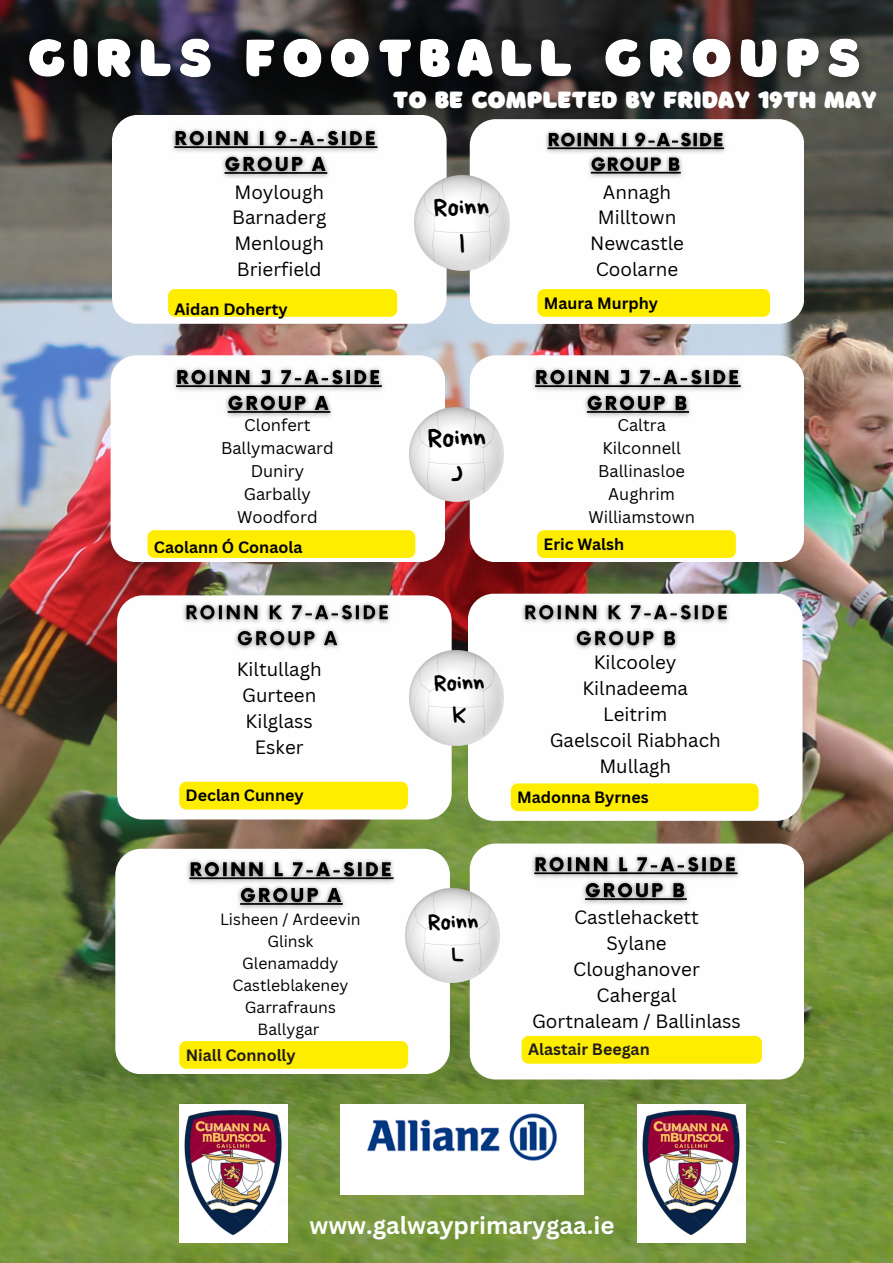
<style>
.page{position:relative;width:893px;height:1263px;background:#fff}
.page>*{position:absolute;margin:0;border:0;box-sizing:border-box;transform-origin:0 0}
.t1{font:27.08px/37.6px "Bryndan Write";color:#000;text-align:center}
.t2{font:25.58px/35.5px "Bryndan Write";color:#000;text-align:center}
.t3{font:24.6px "Borsok";color:#fdfefd}
.t4{font:700 24px "Canva Sans";color:#fdfefd}
.t5{font:23.4px/32.6px "Bryndan Write";color:#000;text-align:center}
.t6{font:23.25px/32.4px "Bryndan Write";color:#000;text-align:center}
.t7{font:18.75px/25.9px "Canva Sans";color:#000;text-align:center}
.t8{font:16.5px/23.1px "Canva Sans";color:#000;text-align:center}
.t9{font:700 15.98px "Canva Sans";color:#000}
.t10{font:700 15.98px "Canva Sans";color:#211d1d}
.t11{font:15.75px/21.9px "Canva Sans";color:#000;text-align:center}
</style>
<div class="page">
<img style="left:0;top:0;width:893px;height:1263px">
<div style="left:117px;top:595px;width:334px;height:224px;background:#fdfefd;border-radius:26px"></div>
<div style="left:111px;top:355px;width:334px;height:207px;background:#fdfefd;border-radius:26px"></div>
<div style="left:470px;top:355px;width:334px;height:207px;background:#fdfefd;border-radius:26px"></div>
<div style="left:470px;top:119px;width:334px;height:204px;background:#fdfefd;border-radius:26px"></div>
<div style="left:470px;top:843px;width:334px;height:236px;background:#fdfefd;border-radius:26px"></div>
<div style="left:112px;top:115px;width:334px;height:209px;background:#fdfefd;border-radius:26px"></div>
<div style="left:468px;top:594px;width:334px;height:227px;background:#fdfefd;border-radius:26px"></div>
<div style="left:115px;top:849px;width:334px;height:225px;background:#fdfefd;border-radius:26px"></div>
<img style="left:179px;top:1105px;width:108px;height:137px">
<img style="left:6px;top:17px;width:885px;height:94px">
<img style="left:172px;top:128px;width:207px;height:50px">
<img style="left:545px;top:130px;width:181px;height:47px">
<img style="left:174px;top:367px;width:209px;height:50px">
<img style="left:183px;top:603px;width:207px;height:46px">
<img style="left:533px;top:367px;width:209px;height:50px">
<img style="left:522px;top:603px;width:207px;height:46px">
<img style="left:187px;top:859px;width:208px;height:50px">
<img style="left:532px;top:855px;width:207px;height:49px">
<div style="left:179px;top:782px;width:229px;height:27px;background:#ffed00"></div>
<div style="left:511px;top:783px;width:247px;height:28px;background:#ffed00"></div>
<div style="left:537px;top:530px;width:199px;height:28px;background:#ffed00"></div>
<div style="left:147px;top:530px;width:268px;height:28px;background:#ffed00"></div>
<div style="left:168px;top:289px;width:229px;height:28px;background:#ffed00"></div>
<div style="left:537px;top:289px;width:233px;height:28px;background:#ffed00"></div>
<div style="left:179px;top:1041px;width:229px;height:28px;background:#ffed00"></div>
<div style="left:521px;top:1036px;width:241px;height:28px;background:#ffed00"></div>
<img style="left:637px;top:1105px;width:108px;height:137px">
<img style="left:415px;top:176px;width:94px;height:94px">
<img style="left:405px;top:888px;width:95px;height:95px">
<img style="left:409px;top:651px;width:95px;height:94px">
<img style="left:409px;top:407px;width:95px;height:95px">
<img style="left:341px;top:1105px;width:242px;height:90px">
<p class="t7" style="left:232px;top:178px;width:96px;text-align:left">Moylough<br>Barnaderg<br>Menlough<br>Brierfield</p>
<h3 class="t3" style="left:392px;top:85px;width:486px">TO BE COMPLETED BY FRIDAY 19TH MAY</h3>
<h2 class="t2" style="left:434px;top:189px;width:57px">Roinn<br>I</h2>
<p class="t7" style="left:590px;top:178px;width:95px">Annagh<br>Milltown<br>Newcastle<br>Coolarne</p>
<p class="t9" style="left:174px;top:298px;width:115px">Aidan Doherty</p>
<p class="t9" style="left:544px;top:291px;width:116px">Maura Murphy</p>
<p class="t8" style="left:221px;top:413px;width:114px">Clonfert<br>Ballymacward<br>Duniry<br>Garbally<br>Woodford</p>
<p class="t8" style="left:588px;top:413px;width:108px">Caltra<br>Kilconnell<br>Ballinasloe<br>Aughrim<br>Williamstown</p>
<h1 class="t1" style="left:428px;top:419px;width:60px">Roinn<br>J</h1>
<p class="t9" style="left:154px;top:536px;width:150px">Caolann Ó Conaola</p>
<p class="t9" style="left:543px;top:533px;width:82px">Eric Walsh</p>
<p class="t7" style="left:237px;top:656px;width:86px">Kiltullagh<br>Gurteen<br>Kilglass<br>Esker</p>
<p class="t5" style="left:434px;top:666px;width:52px">Roinn<br>K</p>
<p class="t7" style="left:550px;top:649px;width:172px">Kilcooley<br>Kilnadeema<br>Leitrim<br>Gaelscoil Riabhach<br>Mullagh</p>
<p class="t9" style="left:186px;top:784px;width:119px">Declan Cunney</p>
<p class="t9" style="left:517px;top:786px;width:133px">Madonna Byrnes</p>
<p class="t11" style="left:220px;top:908px;width:142px">Lisheen / Ardeevin<br>Glinsk<br>Glenamaddy<br>Castleblakeney<br>Garrafrauns<br>Ballygar</p>
<p class="t7" style="left:532px;top:904px;width:210px">Castlehackett<br>Sylane<br>Cloughanover<br>Cahergal<br>Gortnaleam / Ballinlass</p>
<p class="t6" style="left:428px;top:906px;width:52px">Roinn<br>L</p>
<p class="t10" style="left:186px;top:1043px;width:112px">Niall Connolly</p>
<p class="t10" style="left:528px;top:1038px;width:123px">Alastair Beegan</p>
<p class="t4" style="left:309px;top:1208px;width:306px">www.galwayprimarygaa.ie</p>
</div>
